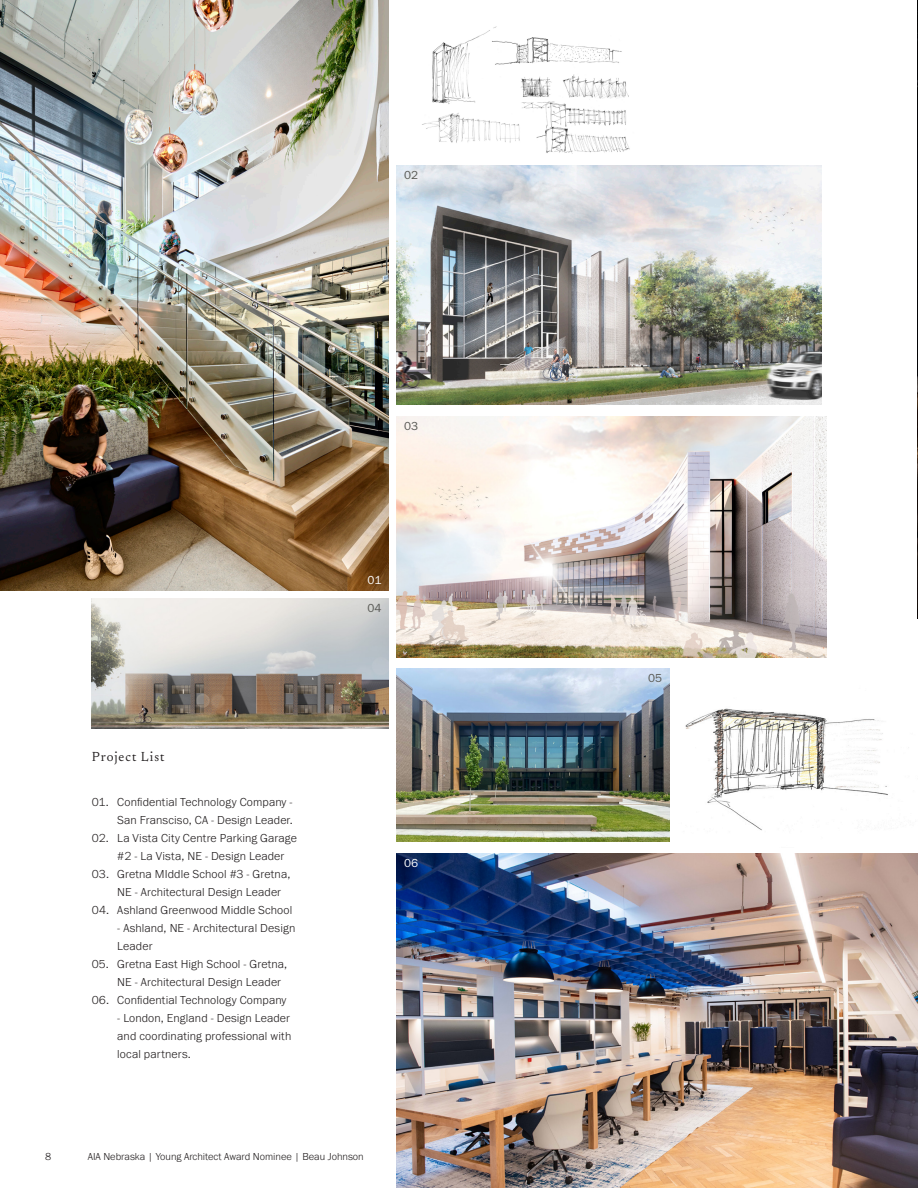
<style>
.page{position:relative;width:918px;height:1188px;background:#fff}
.page>*{position:absolute;margin:0;border:0;box-sizing:border-box;transform-origin:0 0}
.Subhead__Black{font:13.5px "Newsreader 16 pt";letter-spacing:.07em;color:#231f20}
.t1{font:300 12px/18px "Franklin Gothic URW";letter-spacing:.01em;color:#231f20}
.List_Item__Black{font:12px "Franklin Gothic URW Boo";letter-spacing:.01em;color:#595955}
.List_Item__Black-2{font:12px "Franklin Gothic URW Boo";color:#fff}
.t2{font:300 10.5px "Franklin Gothic URW";color:#231f20}
</style>
<div class="page">
<img style="left:917px;top:0;width:1px;height:618px">
<img style="left:0;top:0;width:389px;height:590px">
<img style="left:397px;top:853px;width:521px;height:335px">
<img style="left:422px;top:26px;width:208px;height:128px">
<img style="left:397px;top:165px;width:424px;height:239px">
<img style="left:92px;top:598px;width:297px;height:130px">
<img style="left:685px;top:708px;width:203px;height:123px">
<img style="left:397px;top:669px;width:272px;height:173px">
<img style="left:397px;top:416px;width:429px;height:242px">
<p class="List_Item__Black" style="left:404px;top:167px;width:16px">02</p>
<p class="List_Item__Black" style="left:404px;top:418px;width:16px">03</p>
<p class="List_Item__Black-2" style="left:368px;top:573px;width:15px">01</p>
<p class="List_Item__Black" style="left:367px;top:600px;width:16px">04</p>
<p class="Subhead__Black" style="left:92px;top:747px;width:74px">Project List</p>
<p class="t1" style="left:92px;top:792px;width:203px;text-align:right">01. Confidential Technology Company -<br>San Fransciso, CA - Design Leader.</p>
<p class="t1" style="left:117px;top:828px;width:181px;text-indent:-25px">02. La Vista City Centre Parking Garage #2 - La Vista, NE - Design Leader</p>
<p class="t1" style="left:117px;top:864px;width:175px;text-indent:-25px">03. Gretna MIddle School #3 - Gretna,<br>NE - Architectural Design Leader</p>
<p class="t1" style="left:92px;top:900px;width:202px">04. Ashland Greenwood Middle School</p>
<p class="t1" style="left:117px;top:918px;width:180px">- Ashland, NE - Architectural Design<br>Leader</p>
<p class="t1" style="left:117px;top:954px;width:172px;text-indent:-25px">05. Gretna East High School - Gretna,<br>NE - Architectural Design Leader</p>
<p class="t1" style="left:92px;top:990px;width:196px">06. Confidential Technology Company</p>
<p class="t1" style="left:117px;top:1008px;width:176px;text-align:justify">- London, England - Design Leader and coordinating professional with local partners.</p>
<p class="t2" style="left:45px;top:1150px;width:8px">8</p>
<p class="t2" style="left:88px;top:1150px;width:278px">AIA Nebraska | Young Architect Award Nominee | Beau Johnson</p>
<p class="List_Item__Black-2" style="left:404px;top:855px;width:16px">06</p>
<p class="List_Item__Black" style="left:648px;top:671px;width:16px">05</p>
</div>
